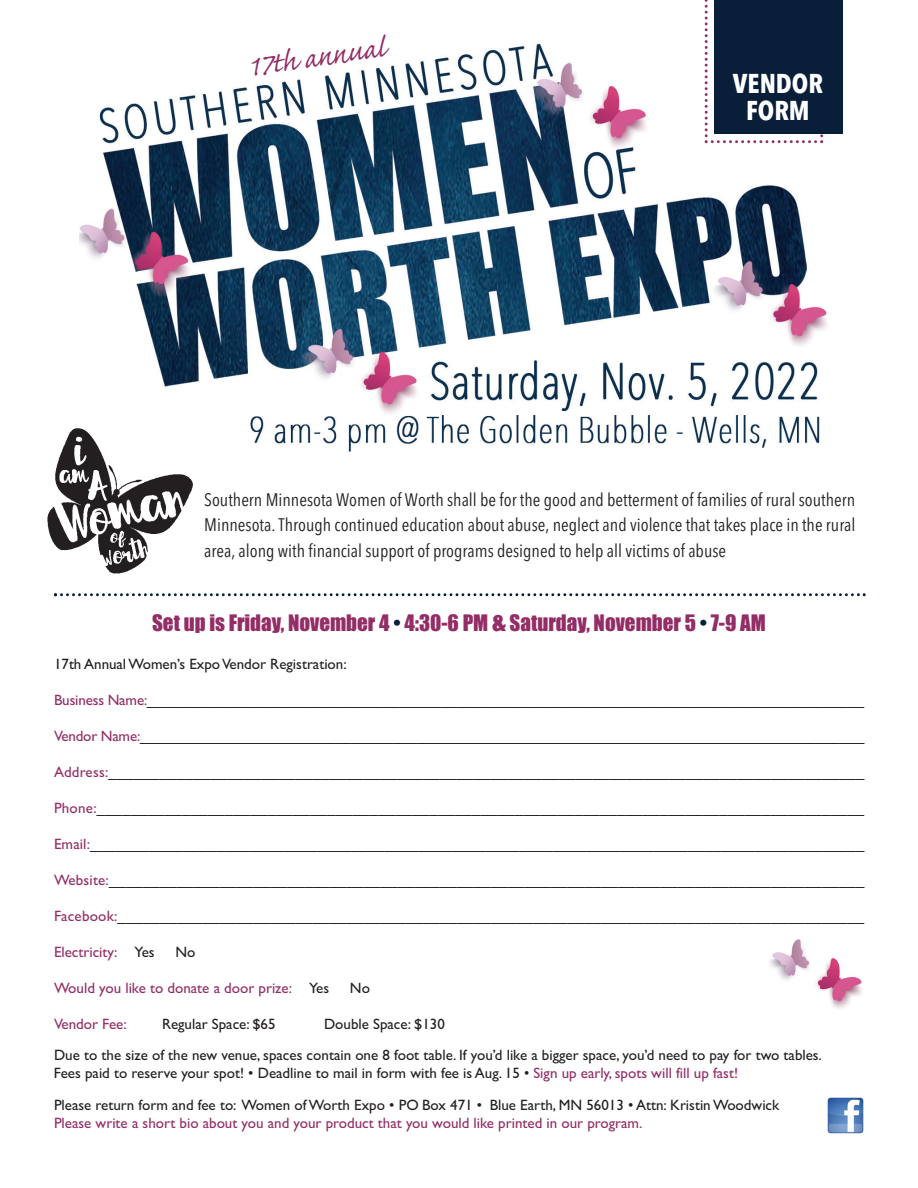
<style>
.page{position:relative;width:918px;height:1188px;background:#fff}
.page>*{position:absolute;margin:0;border:0;box-sizing:border-box;transform-origin:0 0}
.t1{font:36px "Caflisch Script";color:#932d65}
.t2{font:700 27px/27px "Avenir Next Condensed";color:#fff;text-align:center}
.t3{font:21px "Impact";color:#932d65}
.t4{font:18px/25.5px "Avenir Next Condensed";color:#231f20;text-align:justify}
.t5{font:15px/31.5px "Gill Sans";color:#231f20}
.t6{font:15px "Gill Sans";color:#932d65}
.s1{color:#081e39}
.s2{font-size:24px}
.s3{color:#932d65}
.s4{color:#231f20}
</style>
<div class="page">
<img style="left:79px;top:29px;width:748px;height:423px">
<img style="left:47px;top:425px;width:150px;height:149px">
<img style="left:827px;top:1097px;width:37px;height:37px">
<svg style="left:705px;top:0;width:118px;height:143px"></svg>
<div style="left:714px;top:0;width:129px;height:134px;background:#081e39"></div>
<svg style="left:54px;top:593px;width:812px;height:3px"></svg>
<img style="left:769px;top:939px;width:93px;height:70px">
<h1 class="t1" style="left:246px;top:54px;width:140px;rotate:-8deg">17th annual</h1>
<h2 class="t2" style="left:733px;top:70px;width:92px">VENDOR<br>FORM</h2>
<p class="t4" style="left:204px;top:488px;width:653px">Southern Minnesota Women of Worth shall be for the good and betterment of families of rural southern Minnesota. Through continued education about abuse, neglect and violence that takes place in the rural area, along with financial support of programs designed to help all victims of abuse</p>
<h3 class="t3" style="left:152px;top:616px;width:615px">Set up is Friday, November 4 <span class="s1">•</span> 4:30-6 PM <span class="s2">&amp;</span> Saturday, November 5 <span class="s1">•</span> 7-9 AM</h3>
<p class="t5" style="left:54px;top:650px;width:294px">17th Annual Women’s Expo Vendor Registration:</p>
<p class="t5" style="left:54px;top:686px;width:812px"><span class="s3">Business Name:</span>________________________________________________________________________________________</p>
<p class="t5" style="left:54px;top:722px;width:812px"><span class="s3">Vendor Name:</span>_________________________________________________________________________________________</p>
<p class="t5" style="left:54px;top:758px;width:812px"><span class="s3">Address:</span>_________________________________________________________________________________________</p>
<p class="t5" style="left:54px;top:794px;width:812px"><span class="s3">Phone:</span>__________________________________________________________________________________________</p>
<p class="t5" style="left:54px;top:830px;width:812px"><span class="s3">Email:</span>____________________________________________________________________________________________</p>
<p class="t5" style="left:54px;top:866px;width:812px"><span class="s3">Website:</span>_________________________________________________________________________________________</p>
<p class="t5" style="left:54px;top:902px;width:812px"><span class="s3">Facebook:</span>________________________________________________________________________________________</p>
<p class="t6" style="left:54px;top:947px;width:102px">Electricity: <span class="s4">Yes</span></p>
<p class="t5" style="left:175px;top:938px;width:21px">No</p>
<p class="t6" style="left:54px;top:983px;width:277px">Would you like to donate a door prize: <span class="s4">Yes</span></p>
<p class="t5" style="left:350px;top:974px;width:21px">No</p>
<p class="t6" style="left:54px;top:1019px;width:74px">Vendor Fee:</p>
<p class="t5" style="left:162px;top:1010px;width:115px">Regular Space: $65</p>
<p class="t5" style="left:54px;top:1010px;width:769px;text-indent:270px">Double Space: $130<br>Due to the size of the new venue, spaces contain one 8 foot table. If you’d like a bigger space, you’d need to pay for two tables.</p>
<p class="t5" style="left:54px;top:1059px;width:727px">Fees paid to reserve your spot! • Deadline to mail in form with fee is Aug. 15 • <span class="s3">Sign up early, spots will fill up fast!<br></span>Please return form and fee to: Women of Worth Expo • PO Box 471 • Blue Earth, MN 56013 • Attn: Kristin Woodwick</p>
<p class="t6" style="left:54px;top:1118px;width:590px">Please write a short bio about you and your product that you would like printed in our program.</p>
</div>
